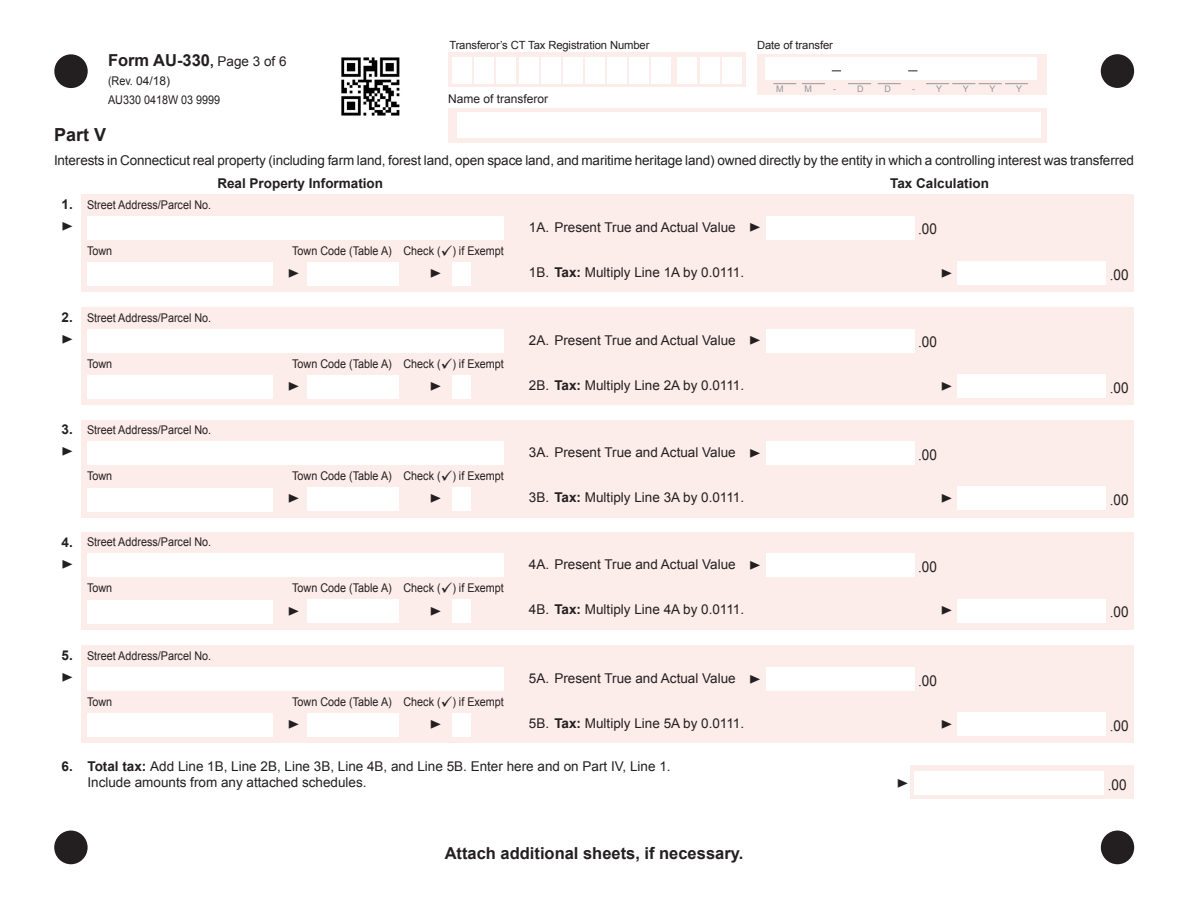
<style>
.page{position:relative;width:1188px;height:918px;background:#fff}
.page>*{position:absolute;margin:0;border:0;box-sizing:border-box;transform-origin:0 0}
.t1{font:700 18px "Arial";color:#231f20}
.Grid_Text{font:700 16.5px "Arial";color:#231f20}
.t2{font:15px "Arial";color:#231f20;scale:.9 1}
.t3{font:13.5px/16.2px "Arial";color:#231f20}
.t4{font:700 13.5px "Arial";color:#231f20}
.fltinstr{font:12px "Arial";color:#231f20;scale:.9 1}
.fltinstr-2{font:12px "Arial";color:#231f20}
.t5{font:11.25px "Arial";letter-spacing:-.01em;color:#231f20}
.Grid_Text-2{font:9px "Arial";color:#939598}
.s1{font-size:13.5px}
.s2{font-weight:400;font-size:13.5px}
.s3{font-family:"Times New Roman"}
.s4{font-weight:700}
</style>
<div class="page">
<div style="left:53px;top:830px;width:35px;height:35px;background:#231f20;border-radius:50%"></div>
<div style="left:53px;top:829px;width:36px;height:37px;border:2px solid #fff;border-radius:50%"></div>
<div style="left:54px;top:54px;width:34px;height:35px;background:#231f20;border-radius:50%"></div>
<div style="left:53px;top:53px;width:36px;height:37px;border:2px solid #fff;border-radius:50%"></div>
<div style="left:1100px;top:830px;width:35px;height:35px;background:#231f20;border-radius:50%"></div>
<div style="left:1099px;top:829px;width:37px;height:37px;border:2px solid #fff;border-radius:50%"></div>
<div style="left:1100px;top:53px;width:35px;height:36px;background:#231f20;border-radius:50%"></div>
<div style="left:1099px;top:53px;width:37px;height:36px;border:2px solid #fff;border-radius:50%"></div>
<div style="left:448px;top:53px;width:298px;height:34px;background:#fdedea"></div>
<div style="left:452px;top:57px;width:20px;height:26px;background:#fff"></div>
<div style="left:629px;top:57px;width:20px;height:26px;background:#fff"></div>
<div style="left:651px;top:57px;width:20px;height:26px;background:#fff"></div>
<div style="left:722px;top:57px;width:20px;height:26px;background:#fff"></div>
<div style="left:700px;top:57px;width:19px;height:26px;background:#fff"></div>
<div style="left:678px;top:57px;width:19px;height:26px;background:#fff"></div>
<div style="left:607px;top:57px;width:20px;height:26px;background:#fff"></div>
<div style="left:585px;top:57px;width:20px;height:26px;background:#fff"></div>
<div style="left:563px;top:57px;width:20px;height:26px;background:#fff"></div>
<div style="left:541px;top:57px;width:20px;height:26px;background:#fff"></div>
<div style="left:519px;top:57px;width:19px;height:26px;background:#fff"></div>
<div style="left:496px;top:57px;width:20px;height:26px;background:#fff"></div>
<div style="left:474px;top:57px;width:20px;height:26px;background:#fff"></div>
<div style="left:910px;top:765px;width:224px;height:34px;background:#fdedea"></div>
<div style="left:915px;top:771px;width:189px;height:24px;background:#fff"></div>
<div style="left:81px;top:195px;width:1053px;height:97px;background:#fdedea"></div>
<div style="left:87px;top:216px;width:417px;height:23px;background:#fff"></div>
<div style="left:87px;top:262px;width:186px;height:24px;background:#fff"></div>
<div style="left:308px;top:262px;width:91px;height:24px;background:#fff"></div>
<div style="left:452px;top:262px;width:19px;height:24px;background:#fff"></div>
<div style="left:766px;top:216px;width:148px;height:24px;background:#fff"></div>
<div style="left:958px;top:261px;width:148px;height:24px;background:#fff"></div>
<div style="left:81px;top:308px;width:1053px;height:97px;background:#fdedea"></div>
<div style="left:87px;top:329px;width:417px;height:23px;background:#fff"></div>
<div style="left:87px;top:375px;width:186px;height:24px;background:#fff"></div>
<div style="left:308px;top:375px;width:91px;height:24px;background:#fff"></div>
<div style="left:452px;top:375px;width:19px;height:24px;background:#fff"></div>
<div style="left:766px;top:329px;width:148px;height:24px;background:#fff"></div>
<div style="left:958px;top:374px;width:148px;height:24px;background:#fff"></div>
<div style="left:81px;top:420px;width:1053px;height:97px;background:#fdedea"></div>
<div style="left:87px;top:441px;width:417px;height:24px;background:#fff"></div>
<div style="left:87px;top:488px;width:186px;height:23px;background:#fff"></div>
<div style="left:308px;top:487px;width:91px;height:24px;background:#fff"></div>
<div style="left:452px;top:487px;width:19px;height:24px;background:#fff"></div>
<div style="left:766px;top:441px;width:148px;height:24px;background:#fff"></div>
<div style="left:958px;top:486px;width:148px;height:24px;background:#fff"></div>
<div style="left:81px;top:532px;width:1053px;height:98px;background:#fdedea"></div>
<div style="left:87px;top:553px;width:417px;height:24px;background:#fff"></div>
<div style="left:87px;top:600px;width:186px;height:24px;background:#fff"></div>
<div style="left:308px;top:600px;width:91px;height:23px;background:#fff"></div>
<div style="left:452px;top:600px;width:19px;height:23px;background:#fff"></div>
<div style="left:766px;top:553px;width:148px;height:24px;background:#fff"></div>
<div style="left:958px;top:599px;width:148px;height:24px;background:#fff"></div>
<div style="left:81px;top:646px;width:1053px;height:97px;background:#fdedea"></div>
<div style="left:87px;top:667px;width:417px;height:23px;background:#fff"></div>
<div style="left:87px;top:713px;width:186px;height:24px;background:#fff"></div>
<div style="left:308px;top:713px;width:91px;height:24px;background:#fff"></div>
<div style="left:452px;top:713px;width:19px;height:24px;background:#fff"></div>
<div style="left:766px;top:667px;width:148px;height:24px;background:#fff"></div>
<div style="left:958px;top:712px;width:148px;height:24px;background:#fff"></div>
<img style="left:341px;top:57px;width:59px;height:59px">
<div style="left:757px;top:54px;width:290px;height:40px;background:#fdedea"></div>
<div style="left:765px;top:57px;width:271px;height:23px;background:#fff"></div>
<svg style="left:773px;top:83px;width:23px;height:1px"></svg>
<svg style="left:802px;top:83px;width:23px;height:1px"></svg>
<svg style="left:848px;top:83px;width:23px;height:1px"></svg>
<svg style="left:878px;top:83px;width:23px;height:1px"></svg>
<svg style="left:926px;top:83px;width:102px;height:1px"></svg>
<div style="left:448px;top:109px;width:599px;height:34px;background:#fdedea"></div>
<div style="left:457px;top:112px;width:583px;height:26px;background:#fff"></div>
<p class="Grid_Text" style="left:108px;top:50px;width:180px">Form AU-330<span class="s1">,</span> <span class="s2">Page 3 of 6</span></p>
<p class="fltinstr" style="left:108px;top:73px;width:70px">(Rev. 04/18)</p>
<p class="fltinstr" style="left:108px;top:92px;width:126px">AU330 0418W 03 9999</p>
<p class="t5" style="left:449px;top:38px;width:202px">Transferor’s CT Tax Registration Number</p>
<p class="t5" style="left:757px;top:37px;width:77px">Date of transfer</p>
<p class="fltinstr-2" style="left:448px;top:91px;width:102px">Name of transferor</p>
<p class="Grid_Text-2" style="left:776px;top:83px;width:9px">M</p>
<p class="Grid_Text-2" style="left:805px;top:83px;width:9px">M</p>
<p class="Grid_Text-2" style="left:833px;top:83px;width:32px">- D</p>
<p class="Grid_Text-2" style="left:885px;top:83px;width:8px">D</p>
<p class="Grid_Text-2" style="left:912px;top:83px;width:31px">- Y</p>
<p class="Grid_Text-2" style="left:963px;top:83px;width:8px">Y</p>
<p class="Grid_Text-2" style="left:989px;top:83px;width:8px">Y</p>
<p class="Grid_Text-2" style="left:1016px;top:83px;width:8px">Y</p>
<p class="t1" style="left:54px;top:123px;width:54px">Part V</p>
<p class="t3" style="left:54px;top:153px;width:1081px">Interests in Connecticut real property (including farm land, forest land, open space land, and maritime heritage land) owned directly by the entity in which a controlling interest was transferred</p>
<p class="t4" style="left:217px;top:175px;width:167px">Real Property Information</p>
<p class="t4" style="left:62px;top:195px;width:13px">1.</p>
<p class="fltinstr" style="left:87px;top:197px;width:140px">Street Address/Parcel No.</p>
<p class="fltinstr" style="left:87px;top:243px;width:30px">Town</p>
<p class="fltinstr" style="left:292px;top:243px;width:237px">Town Code (Table A) Check (✓) if Exempt</p>
<p class="t4" style="left:62px;top:308px;width:13px">2.</p>
<p class="fltinstr" style="left:87px;top:310px;width:140px">Street Address/Parcel No.</p>
<p class="fltinstr" style="left:87px;top:356px;width:30px">Town</p>
<p class="fltinstr" style="left:292px;top:356px;width:237px">Town Code (Table A) Check (✓) if Exempt</p>
<p class="t4" style="left:62px;top:421px;width:13px">3.</p>
<p class="fltinstr" style="left:87px;top:422px;width:140px">Street Address/Parcel No.</p>
<p class="fltinstr" style="left:87px;top:468px;width:30px">Town</p>
<p class="fltinstr" style="left:292px;top:468px;width:237px">Town Code (Table A) Check (✓) if Exempt</p>
<p class="t4" style="left:62px;top:533px;width:13px">4.</p>
<p class="fltinstr" style="left:87px;top:534px;width:140px">Street Address/Parcel No.</p>
<p class="fltinstr" style="left:87px;top:580px;width:30px">Town</p>
<p class="fltinstr" style="left:292px;top:580px;width:237px">Town Code (Table A) Check (✓) if Exempt</p>
<p class="t4" style="left:62px;top:646px;width:13px">5.</p>
<p class="fltinstr" style="left:87px;top:648px;width:140px">Street Address/Parcel No.</p>
<p class="fltinstr" style="left:87px;top:694px;width:30px">Town</p>
<p class="fltinstr" style="left:292px;top:694px;width:237px">Town Code (Table A) Check (✓) if Exempt</p>
<p class="t4" style="left:890px;top:175px;width:100px">Tax Calculation</p>
<p class="t3" style="left:529px;top:219px;width:208px">1A. Present True and Actual Value</p>
<p class="t2" style="left:918px;top:219px;width:22px"><span class="s3">.</span>00</p>
<p class="t3" style="left:529px;top:264px;width:217px">1B. <span class="s4">Tax:</span> Multiply Line 1A by 0.0111.</p>
<p class="t2" style="left:1110px;top:265px;width:22px"><span class="s3">.</span>00</p>
<p class="t3" style="left:529px;top:332px;width:208px">2A. Present True and Actual Value</p>
<p class="t2" style="left:918px;top:332px;width:22px"><span class="s3">.</span>00</p>
<p class="t3" style="left:529px;top:377px;width:217px">2B. <span class="s4">Tax:</span> Multiply Line 2A by 0.0111.</p>
<p class="t2" style="left:1110px;top:378px;width:22px"><span class="s3">.</span>00</p>
<p class="t3" style="left:529px;top:444px;width:208px">3A. Present True and Actual Value</p>
<p class="t2" style="left:918px;top:445px;width:22px"><span class="s3">.</span>00</p>
<p class="t3" style="left:529px;top:489px;width:217px">3B. <span class="s4">Tax:</span> Multiply Line 3A by 0.0111.</p>
<p class="t2" style="left:1110px;top:490px;width:22px"><span class="s3">.</span>00</p>
<p class="t3" style="left:529px;top:557px;width:208px">4A. Present True and Actual Value</p>
<p class="t2" style="left:918px;top:557px;width:22px"><span class="s3">.</span>00</p>
<p class="t3" style="left:529px;top:602px;width:217px">4B. <span class="s4">Tax:</span> Multiply Line 4A by 0.0111.</p>
<p class="t2" style="left:1110px;top:602px;width:22px"><span class="s3">.</span>00</p>
<p class="t3" style="left:529px;top:670px;width:208px">5A. Present True and Actual Value</p>
<p class="t2" style="left:918px;top:670px;width:22px"><span class="s3">.</span>00</p>
<p class="t3" style="left:529px;top:715px;width:217px">5B. <span class="s4">Tax:</span> Multiply Line 5A by 0.0111.</p>
<p class="t2" style="left:1110px;top:716px;width:22px"><span class="s3">.</span>00</p>
<p class="t4" style="left:62px;top:757px;width:13px">6.</p>
<p class="t3" style="left:87px;top:758px;width:585px"><span class="s4">Total tax:</span> Add Line 1B, Line 2B, Line 3B, Line 4B, and Line 5B. Enter here and on Part IV, Line 1.<br>Include amounts from any attached schedules.</p>
<p class="Grid_Text" style="left:445px;top:842px;width:300px">Attach additional sheets, if necessary.</p>
<p class="t2" style="left:1108px;top:775px;width:22px"><span class="s3">.</span>00</p>
</div>
